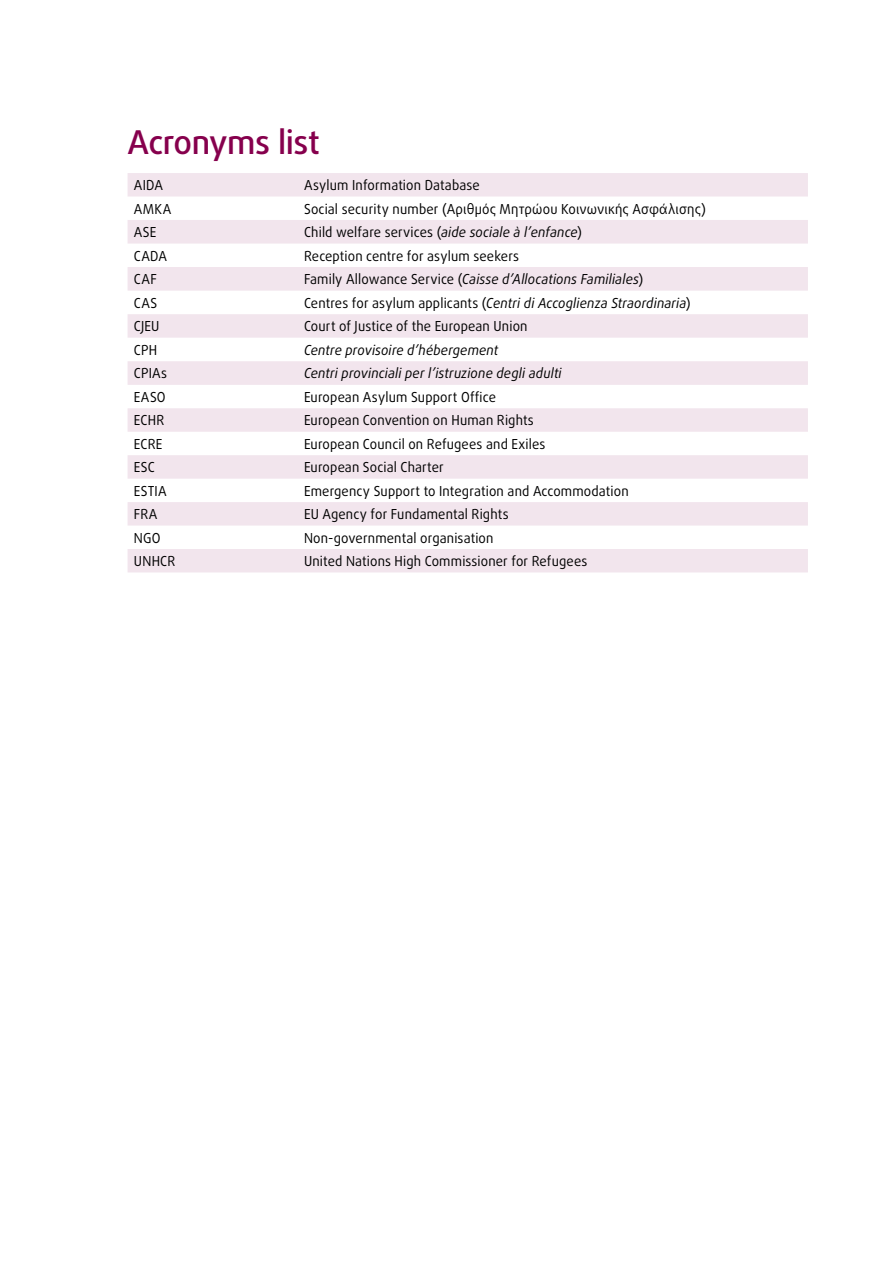
<style>
.page{position:relative;width:893px;height:1263px;background:#fff}
.page>*{position:absolute;margin:0;border:0;box-sizing:border-box;transform-origin:0 0}
.chapter_title_nn{font:500 32.85px "Daxline Pro";letter-spacing:-.015em;color:#86004d}
.TABLE_body{font:13.8px "Daxline Pro";letter-spacing:.01em;color:#000;scale:.95 1}
.TABLE_body-2{font:italic 13.8px "Daxline Pro";letter-spacing:.01em;color:#000;scale:.95 1}
.s1{font-style:italic}
.s2{font-style:normal}
</style>
<div class="page">
<svg style="left:128px;top:173px;width:680px;height:399px;fill:#f2e5ed"></svg>
<p class="chapter_title_nn" style="left:128px;top:121px;width:194px">Acronyms list</p>
<p class="TABLE_body" style="left:134px;top:176px;width:32px">AIDA</p>
<p class="TABLE_body" style="left:304px;top:176px;width:187px">Asylum Information Database</p>
<p class="TABLE_body" style="left:134px;top:199px;width:41px">AMKA</p>
<p class="TABLE_body" style="left:304px;top:199px;width:425px">Social security number (Αριθμός Μητρώου Κοινωνικής Ασφάλισης)</p>
<p class="TABLE_body" style="left:134px;top:223px;width:25px">ASE</p>
<p class="TABLE_body" style="left:304px;top:223px;width:294px">Child welfare services (<span class="s1">aide sociale à l’enfance</span>)</p>
<p class="TABLE_body" style="left:134px;top:247px;width:36px">CADA</p>
<p class="TABLE_body" style="left:304px;top:247px;width:228px">Reception centre for asylum seekers</p>
<p class="TABLE_body" style="left:134px;top:270px;width:26px">CAF</p>
<p class="TABLE_body-2" style="left:304px;top:270px;width:359px"><span class="s2">Family Allowance Service (</span>Caisse d’Allocations Familiales<span class="s2">)</span></p>
<p class="TABLE_body" style="left:134px;top:294px;width:26px">CAS</p>
<p class="TABLE_body-2" style="left:304px;top:294px;width:409px"><span class="s2">Centres for asylum applicants (</span>Centri di Accoglienza Straordinaria<span class="s2">)</span></p>
<p class="TABLE_body" style="left:134px;top:317px;width:28px">CJEU</p>
<p class="TABLE_body" style="left:304px;top:317px;width:237px">Court of Justice of the European Union</p>
<p class="TABLE_body" style="left:134px;top:341px;width:26px">CPH</p>
<p class="TABLE_body-2" style="left:304px;top:341px;width:206px">Centre provisoire d’hébergement</p>
<p class="TABLE_body" style="left:134px;top:364px;width:36px">CPIAs</p>
<p class="TABLE_body-2" style="left:304px;top:364px;width:273px">Centri provinciali per l’istruzione degli adulti</p>
<p class="TABLE_body" style="left:134px;top:388px;width:35px">EASO</p>
<p class="TABLE_body" style="left:304px;top:388px;width:204px">European Asylum Support Office</p>
<p class="TABLE_body" style="left:134px;top:411px;width:33px">ECHR</p>
<p class="TABLE_body" style="left:304px;top:411px;width:243px">European Convention on Human Rights</p>
<p class="TABLE_body" style="left:134px;top:435px;width:32px">ECRE</p>
<p class="TABLE_body" style="left:304px;top:435px;width:256px">European Council on Refugees and Exiles</p>
<p class="TABLE_body" style="left:134px;top:458px;width:23px">ESC</p>
<p class="TABLE_body" style="left:304px;top:458px;width:149px">European Social Charter</p>
<p class="TABLE_body" style="left:134px;top:482px;width:36px">ESTIA</p>
<p class="TABLE_body" style="left:304px;top:482px;width:343px">Emergency Support to Integration and Accommodation</p>
<p class="TABLE_body" style="left:134px;top:505px;width:26px">FRA</p>
<p class="TABLE_body" style="left:304px;top:505px;width:217px">EU Agency for Fundamental Rights</p>
<p class="TABLE_body" style="left:134px;top:528px;width:29px">NGO</p>
<p class="TABLE_body" style="left:304px;top:528px;width:201px">Non-governmental organisation</p>
<p class="TABLE_body" style="left:134px;top:552px;width:45px">UNHCR</p>
<p class="TABLE_body" style="left:304px;top:552px;width:300px">United Nations High Commissioner for Refugees</p>
</div>
